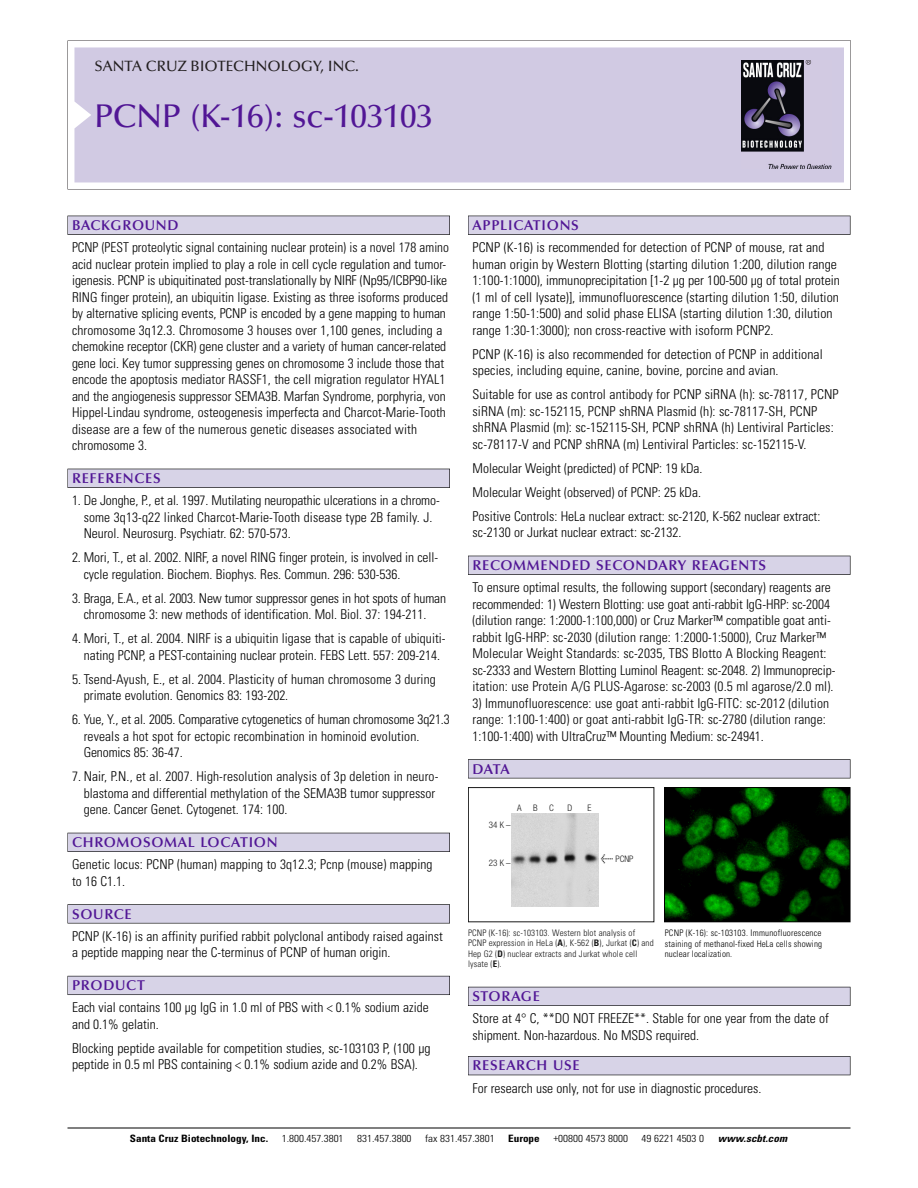
<style>
.page{position:relative;width:918px;height:1188px;background:#fff}
.page>*{position:absolute;margin:0;border:0;box-sizing:border-box;transform-origin:0 0}
.t1{font:500 33px "Optima";color:#511695}
.t2{font:500 15px "Optima";color:#231f20}
.t3{font:600 14.25px "Optima";letter-spacing:.05em;color:#511695}
.t4{font:300 condensed 13.5px/16.5px "Univers";color:#000}
.t5{font:300 condensed 10.2px "Univers";color:#000;scale:1.1 1}
.t6{font:700 condensed 10.2px "Univers";color:#000;scale:1.1 1}
.t7{font:italic 700 condensed 10.2px "Univers";letter-spacing:.005em;color:#000;scale:1.1 1}
.t8{font:9px/10.5px "Univers Condensed Light+LZVCJO";letter-spacing:.015em;color:#191919}
.t9{font:300 condensed 9px/10.5px "Univers";letter-spacing:.015em;color:#000;text-align:justify}
.t10{font:9px "Helvetica Neue Light Cond+PVMRHG";color:#191919}
.s1{font-family:"Meta Plus Book Roman+UALXQG";font-size:10.5px}
.s2{font-family:"Univers Condensed Bold+GNJGVQ"}
</style>
<div class="page">
<svg style="left:68px;top:40px;width:783px;height:149px"></svg>
<div style="left:74px;top:47px;width:770px;height:135px;background:#d1cae3"></div>
<img style="left:741px;top:60px;width:90px;height:108px">
<div style="left:68px;top:216px;width:382px;height:19px;background:#525155"></div>
<div style="left:68px;top:216px;width:381px;height:18px;background:#d7d3e7"></div>
<div style="left:68px;top:469px;width:382px;height:19px;background:#515055"></div>
<div style="left:68px;top:469px;width:381px;height:18px;background:#d7d3e7"></div>
<div style="left:68px;top:833px;width:382px;height:19px;background:#525158"></div>
<div style="left:68px;top:833px;width:381px;height:18px;background:#d7d3e7"></div>
<div style="left:68px;top:904px;width:382px;height:19px;background:#575759"></div>
<div style="left:68px;top:905px;width:381px;height:18px;background:#d7d3e7"></div>
<div style="left:68px;top:976px;width:382px;height:19px;background:#5b5a62"></div>
<div style="left:68px;top:976px;width:381px;height:18px;background:#d7d3e7"></div>
<div style="left:468px;top:216px;width:382px;height:19px;background:#525155"></div>
<div style="left:468px;top:216px;width:382px;height:18px;background:#d7d3e7"></div>
<div style="left:468px;top:556px;width:382px;height:19px;background:#515055"></div>
<div style="left:468px;top:556px;width:382px;height:18px;background:#d7d3e7"></div>
<div style="left:468px;top:759px;width:382px;height:19px;background:#545357"></div>
<div style="left:468px;top:760px;width:382px;height:18px;background:#d7d3e7"></div>
<div style="left:468px;top:987px;width:382px;height:19px;background:#54535a"></div>
<div style="left:468px;top:987px;width:382px;height:18px;background:#d7d3e7"></div>
<div style="left:468px;top:1056px;width:382px;height:19px;background:#525158"></div>
<div style="left:468px;top:1057px;width:382px;height:18px;background:#d7d3e7"></div>
<hr style="left:68px;top:1128px;width:782px;height:1px;background:#000">
<img style="left:666px;top:789px;width:182px;height:131px">
<div style="left:664px;top:787px;width:186px;height:135px;border:1px solid #000"></div>
<div style="left:468px;top:787px;width:186px;height:135px;border:1px solid #191919"></div>
<img style="left:512px;top:814px;width:87px;height:92px">
<p class="t2" style="left:94px;top:61px;width:266px">SANTA CRUZ BIOTECHNOLOGY, INC.</p>
<h1 class="t1" style="left:94px;top:103px;width:340px">PCNP (K-16): sc-103103</h1>
<p class="t3" style="left:72px;top:219px;width:108px">BACKGROUND</p>
<p class="t4" style="left:72px;top:240px;width:378px">PCNP (PEST proteolytic signal containing nuclear protein) is a novel 178 amino acid nuclear protein implied to play a role in cell cycle regulation and tumor&shy;igenesis. PCNP is ubiquitinated post-translationally by NIRF (Np95/ICBP90-like RING finger protein), an ubiquitin ligase. Existing as three isoforms produced by alternative splicing events, PCNP is encoded by a gene mapping to human chromosome 3q12.3. Chromosome 3 houses over 1,100 genes, including a chemokine receptor (CKR) gene cluster and a variety of human cancer-related gene loci. Key tumor suppressing genes on chromosome 3 include those that encode the apoptosis mediator RASSF1, the cell migration regulator HYAL1 and the angiogenesis suppressor SEMA3B. Marfan Syndrome, porphyria, von Hippel-Lindau syndrome, osteogenesis imperfecta and Charcot-Marie-Tooth disease are a few of the numerous genetic diseases associated with chromosome 3.</p>
<p class="t3" style="left:72px;top:473px;width:90px">REFERENCES</p>
<p class="t4" style="left:84px;top:493px;width:358px;text-indent:-12px">1. De Jonghe, P., et al. 1997. Mutilating neuropathic ulcerations in a chromo&shy;some 3q13-q22 linked Charcot-Marie-Tooth disease type 2B family. J.<br>Neurol. Neurosurg. Psychiatr. 62: 570-573.</p>
<p class="t4" style="left:84px;top:550px;width:356px;text-indent:-12px">2. Mori, T., et al. 2002. NIRF, a novel RING finger protein, is involved in cell&shy;cycle regulation. Biochem. Biophys. Res. Commun. 296: 530-536.</p>
<p class="t4" style="left:72px;top:591px;width:376px;text-align:center">3. Braga, E.A., et al. 2003. New tumor suppressor genes in hot spots of human chromosome 3: new methods of identification. Mol. Biol. 37: 194-211.</p>
<p class="t4" style="left:72px;top:631px;width:375px;text-align:center">4. Mori, T., et al. 2004. NIRF is a ubiquitin ligase that is capable of ubiquiti&shy;nating PCNP, a PEST-containing nuclear protein. FEBS Lett. 557: 209-214.</p>
<p class="t4" style="left:84px;top:672px;width:354px;text-indent:-12px">5. Tsend-Ayush, E., et al. 2004. Plasticity of human chromosome 3 during primate evolution. Genomics 83: 193-202.</p>
<p class="t4" style="left:84px;top:712px;width:368px;text-indent:-12px">6. Yue, Y., et al. 2005. Comparative cytogenetics of human chromosome 3q21.3 reveals a hot spot for ectopic recombination in hominoid evolution.<br>Genomics 85: 36-47.</p>
<p class="t4" style="left:84px;top:769px;width:356px;text-indent:-12px">7. Nair, P.N., et al. 2007. High-resolution analysis of 3p deletion in neuro&shy;blastoma and differential methylation of the SEMA3B tumor suppressor gene. Cancer Genet. Cytogenet. 174: 100.</p>
<p class="t3" style="left:72px;top:837px;width:207px">CHROMOSOMAL LOCATION</p>
<p class="t4" style="left:72px;top:857px;width:362px">Genetic locus: PCNP (human) mapping to 3q12.3; Pcnp (mouse) mapping to 16 C1.1.</p>
<p class="t3" style="left:72px;top:908px;width:61px">SOURCE</p>
<p class="t4" style="left:72px;top:929px;width:372px">PCNP (K-16) is an affinity purified rabbit polyclonal antibody raised against a peptide mapping near the C-terminus of PCNP of human origin.</p>
<p class="t3" style="left:72px;top:980px;width:74px">PRODUCT</p>
<p class="t4" style="left:72px;top:1000px;width:358px">Each vial contains 100 µg IgG in 1.0 ml of PBS with &lt; 0.1% sodium azide and 0.1% gelatin.</p>
<p class="t4" style="left:72px;top:1041px;width:360px">Blocking peptide available for competition studies, sc-103103 P, (100 µg peptide in 0.5 ml PBS containing &lt; 0.1% sodium azide and 0.2% BSA).</p>
<p class="t3" style="left:473px;top:219px;width:108px">APPLICATIONS</p>
<p class="t4" style="left:473px;top:240px;width:369px">PCNP (K-16) is recommended for detection of PCNP of mouse, rat and human origin by Western Blotting (starting dilution 1:200, dilution range 1:100-1:1000), immunoprecipitation [1-2 µg per 100-500 µg of total protein (1 ml of cell lysate)], immunofluorescence (starting dilution 1:50, dilution range 1:50-1:500) and solid phase ELISA (starting dilution 1:30, dilution range 1:30-1:3000); non cross-reactive with isoform PCNP2.</p>
<p class="t4" style="left:473px;top:347px;width:352px">PCNP (K-16) is also recommended for detection of PCNP in additional species, including equine, canine, bovine, porcine and avian.</p>
<p class="t4" style="left:473px;top:387px;width:368px">Suitable for use as control antibody for PCNP siRNA (h): sc-78117, PCNP siRNA (m): sc-152115, PCNP shRNA Plasmid (h): sc-78117-SH, PCNP shRNA Plasmid (m): sc-152115-SH, PCNP shRNA (h) Lentiviral Particles: sc-78117-V and PCNP shRNA (m) Lentiviral Particles: sc-152115-V.</p>
<p class="t4" style="left:473px;top:457px;width:349px;line-height:24px">Molecular Weight (predicted) of PCNP: 19 kDa.<br>Molecular Weight (observed) of PCNP: 25 kDa.<br>Positive Controls: HeLa nuclear extract: sc-2120, K-562 nuclear extract:</p>
<p class="t4" style="left:473px;top:525px;width:211px">sc-2130 or Jurkat nuclear extract: sc-2132.</p>
<p class="t3" style="left:473px;top:560px;width:295px">RECOMMENDED SECONDARY REAGENTS</p>
<p class="t4" style="left:473px;top:580px;width:364px">To ensure optimal results, the following support (secondary) reagents are recommended: 1) Western Blotting: use goat anti-rabbit IgG-HRP: sc-2004 (dilution range: 1:2000-1:100,000) or Cruz Marker™ compatible goat anti&shy;rabbit IgG-HRP: sc-2030 (dilution range: 1:2000-1:5000), Cruz Marker™ Molecular Weight Standards: sc-2035, TBS Blotto A Blocking Reagent: sc-2333 and Western Blotting Luminol Reagent: sc-2048. 2) Immunoprecip&shy;itation: use Protein A/G PLUS-Agarose: sc-2003 (0.5 ml agarose/2.0 ml).</p>
<p class="t4" style="left:473px;top:696px;width:358px">3) Immunofluorescence: use goat anti-rabbit IgG-FITC: sc-2012 (dilution range: 1:100-1:400) or goat anti-rabbit IgG-TR: sc-2780 (dilution range:<br>1:100-1:400) with UltraCruz™ Mounting Medium: sc-24941.</p>
<p class="t3" style="left:473px;top:763px;width:39px">DATA</p>
<p class="t10" style="left:517px;top:804px;width:6px">A</p>
<p class="t10" style="left:533px;top:804px;width:6px">B</p>
<p class="t10" style="left:549px;top:804px;width:6px">C</p>
<p class="t10" style="left:567px;top:804px;width:6px">D</p>
<p class="t10" style="left:588px;top:804px;width:5px">E</p>
<p class="t10" style="left:489px;top:822px;width:23px">34K–</p>
<p class="t10" style="left:489px;top:860px;width:23px">23K–</p>
<p class="t10" style="left:601px;top:855px;width:34px"><span class="s1">&lt;</span> PCNP</p>
<p class="t8" style="left:468px;top:928px;width:187px">PCNP (K-16): sc-103103. Western blot analysis of PCNP expression in HeLa (<span class="s2">A</span>), K-562 (<span class="s2">B</span>), Jurkat (<span class="s2">C</span>) and Hep G2 (<span class="s2">D</span>) nuclear extracts and Jurkat whole cell lysate (<span class="s2">E</span>).</p>
<p class="t9" style="left:665px;top:929px;width:159px">PCNP (K-16): sc-103103. Immunofluorescence staining of methanol-fixed HeLa cells showing nuclear localization.</p>
<p class="t3" style="left:473px;top:991px;width:69px">STORAGE</p>
<p class="t4" style="left:473px;top:1011px;width:358px">Store at 4° C, **DO NOT FREEZE**. Stable for one year from the date of shipment. Non-hazardous. No MSDS required.</p>
<p class="t3" style="left:473px;top:1060px;width:109px">RESEARCH USE</p>
<p class="t4" style="left:473px;top:1081px;width:290px">For research use only, not for use in diagnostic procedures.</p>
<p class="t6" style="left:130px;top:1135px;width:127px">Santa Cruz Biotechnology, Inc.</p>
<p class="t5" style="left:282px;top:1135px;width:58px">1.800.457.3801</p>
<p class="t5" style="left:357px;top:1135px;width:51px">831.457.3800</p>
<p class="t5" style="left:425px;top:1135px;width:65px">fax 831.457.3801</p>
<p class="t6" style="left:508px;top:1135px;width:30px">Europe</p>
<p class="t5" style="left:553px;top:1135px;width:69px">+00800 4573 8000</p>
<p class="t5" style="left:642px;top:1135px;width:58px">49 6221 4503 0</p>
<p class="t7" style="left:718px;top:1135px;width:64px">www.scbt.com</p>
</div>
